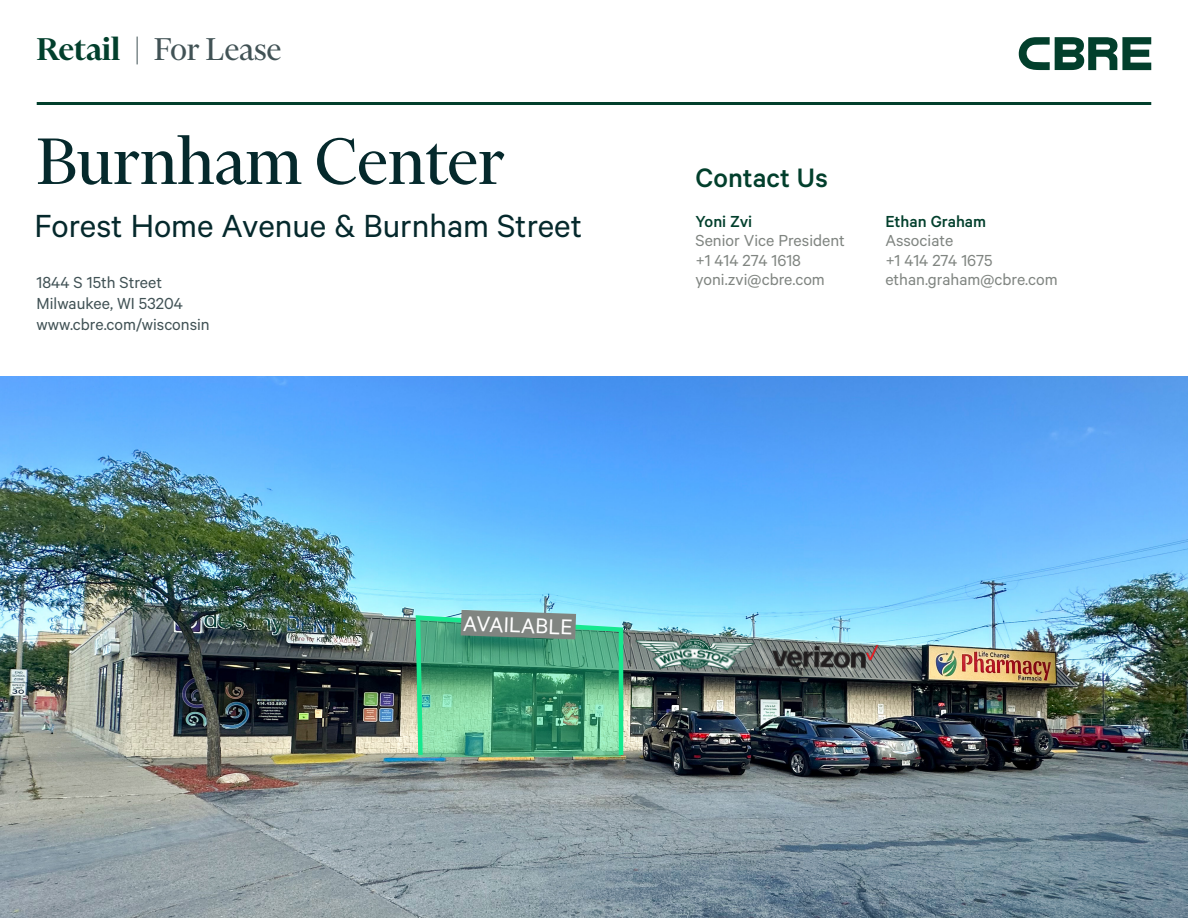
<style>
.page{position:relative;width:1188px;height:918px;background:#fff}
.page>*{position:absolute;margin:0;border:0;box-sizing:border-box;transform-origin:0 0}
.Heading_Large{font:75px "Financier Display";color:#05292c}
.Subheading_Large{font:36px "Calibre";color:#05292c}
.t1{font:36px "Financier Display";color:#415255}
.Contact_Us{font:500 30px "Calibre";color:#023f2c}
.t2{font:24px "Calibre";color:#fff}
.Contact_Info{font:18px "Calibre";color:#808581}
.t3{font:18px "Calibre";color:#415255}
.Broker_Name{font:500 18px "Calibre";color:#023f2c}
.s1{font-weight:600;color:#023f2c}
</style>
<div class="page">
<svg style="left:1019px;top:37px;width:132px;height:33px"></svg>
<hr style="left:37px;top:102px;width:1114px;height:3px;background:#023f2c">
<img style="left:0;top:377px;width:1188px;height:541px">
<svg style="left:413px;top:608px;width:213px;height:151px;background:#5baa86"></svg>
<img style="left:634px;top:635px;width:122px;height:39px">
<img style="left:751px;top:640px;width:145px;height:38px">
<p class="t1" style="left:37px;top:30px;width:246px"><span class="s1">Retail</span> | For Lease</p>
<p class="Heading_Large" style="left:37px;top:122px;width:470px">Burnham Center</p>
<p class="Subheading_Large" style="left:35px;top:205px;width:549px">Forest Home Avenue &amp; Burnham Street</p>
<p class="t3" style="left:37px;top:272px;width:127px">1844 S 15th Street</p>
<p class="t3" style="left:37px;top:293px;width:148px">Milwaukee, WI 53204</p>
<p class="t3" style="left:37px;top:314px;width:175px">www.cbre.com/wisconsin</p>
<p class="t2" style="left:464px;top:609px;width:111px;rotate:2deg">AVAILABLE</p>
<p class="Contact_Us" style="left:696px;top:160px;width:134px">Contact Us</p>
<p class="Broker_Name" style="left:696px;top:211px;width:58px">Yoni Zvi</p>
<p class="Contact_Info" style="left:696px;top:230px;width:151px">Senior Vice President</p>
<p class="Contact_Info" style="left:696px;top:250px;width:107px">+1 414 274 1618</p>
<p class="Contact_Info" style="left:696px;top:269px;width:131px">yoni.zvi@cbre.com</p>
<p class="Broker_Name" style="left:885px;top:211px;width:102px">Ethan Graham</p>
<p class="Contact_Info" style="left:885px;top:230px;width:69px">Associate</p>
<p class="Contact_Info" style="left:885px;top:250px;width:109px">+1 414 274 1675</p>
<p class="Contact_Info" style="left:885px;top:269px;width:174px">ethan.graham@cbre.com</p>
</div>
